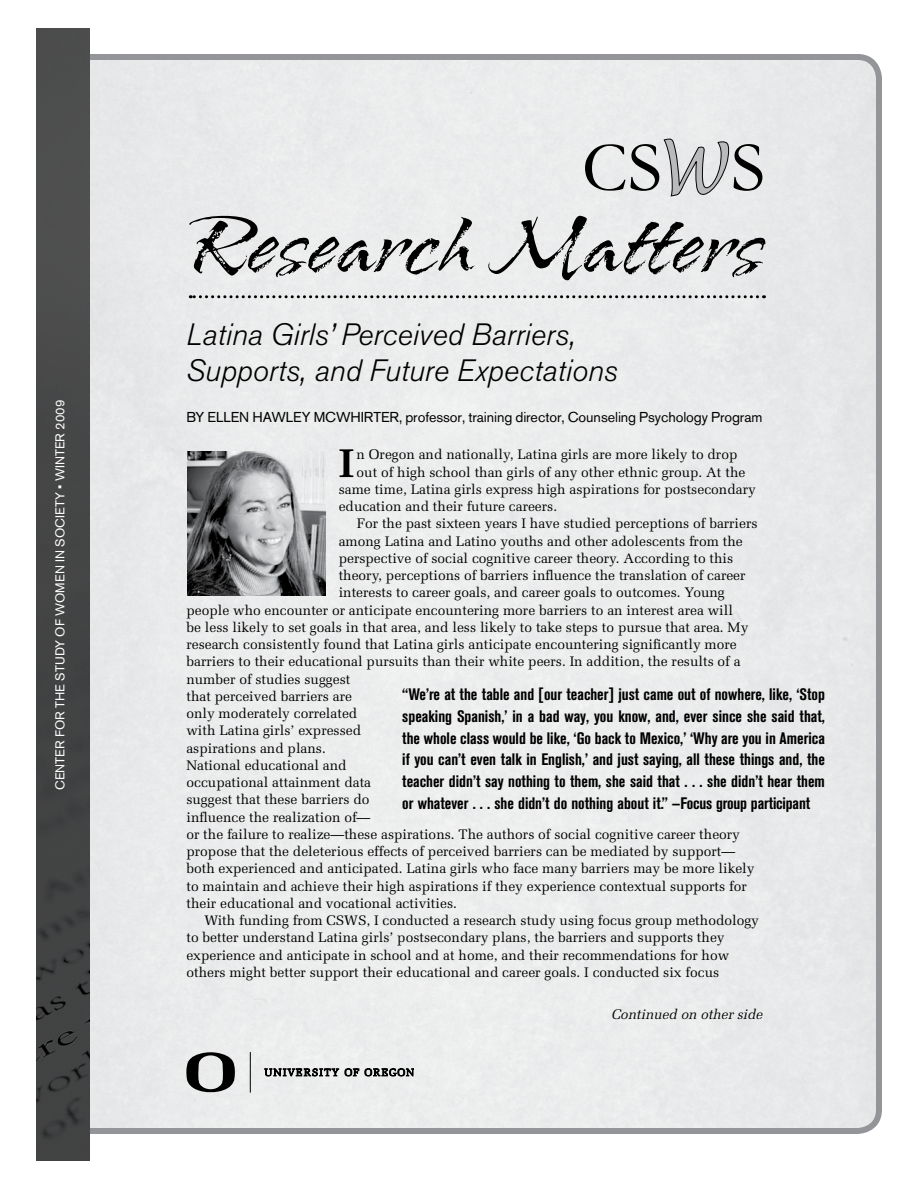
<style>
.page{position:relative;width:918px;height:1188px;background:#fff}
.page>*{position:absolute;margin:0;border:0;box-sizing:border-box;transform-origin:0 0}
.t1{font:96px "Arid ITC";color:#000}
.t2{font:700 40.05px "Melior";color:#000}
.t3{font:italic 300 30.6px/36.8px "Akzidenz Grotesk BQ";color:#000}
.t4{font:700 condensed 16.5px/21.8px "Akzidenz Grotesk BE";color:#000;text-align:justify}
.t5{font:14.25px "Akzidenz Grotesk BQ";letter-spacing:-.005em;color:#000}
.t6{font:13.8px "Melior";color:#000}
.t7{font:italic 13.8px "Melior";letter-spacing:-.005em;color:#000}
.t8{font:12.75px "Akzidenz Grotesk BQ";color:#fff}
</style>
<div class="page">
<div style="left:90px;top:61px;width:785px;height:1066px;background:#eaebec"></div>
<div style="left:46px;top:54px;width:836px;height:1080px;border:6px solid #939598;border-radius:22px"></div>
<svg style="left:264px;top:1069px;width:75px;height:7px"></svg>
<svg style="left:345px;top:1069px;width:14px;height:7px"></svg>
<svg style="left:365px;top:1069px;width:49px;height:7px"></svg>
<hr style="left:250px;top:1052px;width:1px;height:41px;background:#000">
<svg style="left:186px;top:1052px;width:49px;height:40px;background:#7e7e7f"></svg>
<svg style="left:190px;top:295px;width:568px;height:3px;background:#959596"></svg>
<div style="left:36px;top:28px;width:54px;height:1133px;background:#444445"></div>
<img style="left:187px;top:452px;width:138px;height:143px">
<svg style="left:585px;top:144px;width:40px;height:47px;background:#b9b9ba"></svg>
<svg style="left:631px;top:138px;width:131px;height:59px;background:#bdbebf"></svg>
<p class="t8" style="left:53px;top:790px;width:392px;rotate:-90deg">center for the study of women in society • WINTER 2009</p>
<h1 class="t1" style="left:193px;top:194px;width:572px">Research Matters</h1>
<h3 class="t3" style="left:186px;top:316px;width:433px">Latina Girls’ Perceived Barriers,<br>Supports, and Future Expectations</h3>
<p class="t5" style="left:186px;top:408px;width:577px">By Ellen Hawley McWh irter, professor, training director, Counseling Psychology Program</p>
<h2 class="t2" style="left:339px;top:439px;width:17px">I</h2>
<p class="t6" style="left:357px;top:446px;width:382px">n Oregon and nationally, Latina girls are more likely to drop</p>
<p class="t6" style="left:357px;top:464px;width:390px">out of high school than girls of any other ethnic group. At the</p>
<p class="t6" style="left:339px;top:481px;width:419px">same time, Latina girls express high aspirations for postsecondary</p>
<p class="t6" style="left:339px;top:498px;width:220px">education and their future careers.</p>
<p class="t6" style="left:357px;top:515px;width:402px">For the past sixteen years I have studied perceptions of barriers</p>
<p class="t6" style="left:339px;top:533px;width:406px">among Latina and Latino youths and other adolescents from the</p>
<p class="t6" style="left:339px;top:550px;width:396px">perspective of social cognitive career theory. According to this</p>
<p class="t6" style="left:339px;top:567px;width:408px">theory, perceptions of barriers influence the translation of career</p>
<p class="t6" style="left:339px;top:584px;width:388px">interests to career goals, and career goals to outcomes. Young</p>
<p class="t6" style="left:186px;top:602px;width:548px">people who encounter or anticipate encountering more barriers to an interest area will</p>
<p class="t6" style="left:186px;top:619px;width:563px">be less likely to set goals in that area, and less likely to take steps to pursue that area. My</p>
<p class="t6" style="left:186px;top:636px;width:552px">research consistently found that Latina girls anticipate encountering significantly more</p>
<p class="t6" style="left:186px;top:653px;width:556px">barriers to their educational pursuits than their white peers. In addition, the results of a</p>
<p class="t6" style="left:186px;top:671px;width:166px">number of studies suggest</p>
<p class="t6" style="left:186px;top:688px;width:167px">that perceived barriers are</p>
<p class="t6" style="left:186px;top:705px;width:172px">only moderately correlated</p>
<p class="t6" style="left:186px;top:722px;width:176px">with Latina girls’ expressed</p>
<p class="t6" style="left:186px;top:740px;width:141px">aspirations and plans.</p>
<p class="t6" style="left:186px;top:757px;width:162px">National educational and</p>
<p class="t6" style="left:186px;top:774px;width:186px">occupational attainment data</p>
<p class="t6" style="left:186px;top:791px;width:185px">suggest that these barriers do</p>
<p class="t6" style="left:186px;top:809px;width:185px">influence the realization of—</p>
<p class="t6" style="left:186px;top:826px;width:555px">or the failure to realize—these aspirations. The authors of social cognitive career theory</p>
<p class="t6" style="left:186px;top:843px;width:550px">propose that the deleterious effects of perceived barriers can be mediated by support—</p>
<p class="t6" style="left:186px;top:860px;width:570px">both experienced and anticipated. Latina girls who face many barriers may be more likely</p>
<p class="t6" style="left:186px;top:878px;width:562px">to maintain and achieve their high aspirations if they experience contextual supports for</p>
<p class="t6" style="left:186px;top:895px;width:272px">their educational and vocational activities.</p>
<p class="t6" style="left:204px;top:912px;width:556px">With funding from CSWS, I conducted a research study using focus group methodology</p>
<p class="t6" style="left:186px;top:929px;width:540px">to better understand Latina girls’ postsecondary plans, the barriers and supports they</p>
<p class="t6" style="left:186px;top:947px;width:544px">experience and anticipate in school and at home, and their recommendations for how</p>
<p class="t6" style="left:186px;top:964px;width:534px">others might better support their educational and career goals. I conducted six focus</p>
<p class="t4" style="left:402px;top:684px;width:424px">“We’re at the table and [our teacher] just came out of nowhere, like, ‘Stop speaking Spanish,’ in a bad way, you know, and, ever since she said that, the whole class would be like, ‘Go back to Mexico,’ ‘Why are you in America if you can’t even talk in English,’ and just saying, all these things and, the teacher didn’t say nothing to them, she said that . . . she didn’t hear them or whatever . . . she didn’t do nothing about it.” —Focus group participant</p>
<p class="t7" style="left:611px;top:1007px;width:153px">Continued on other side</p>
</div>
